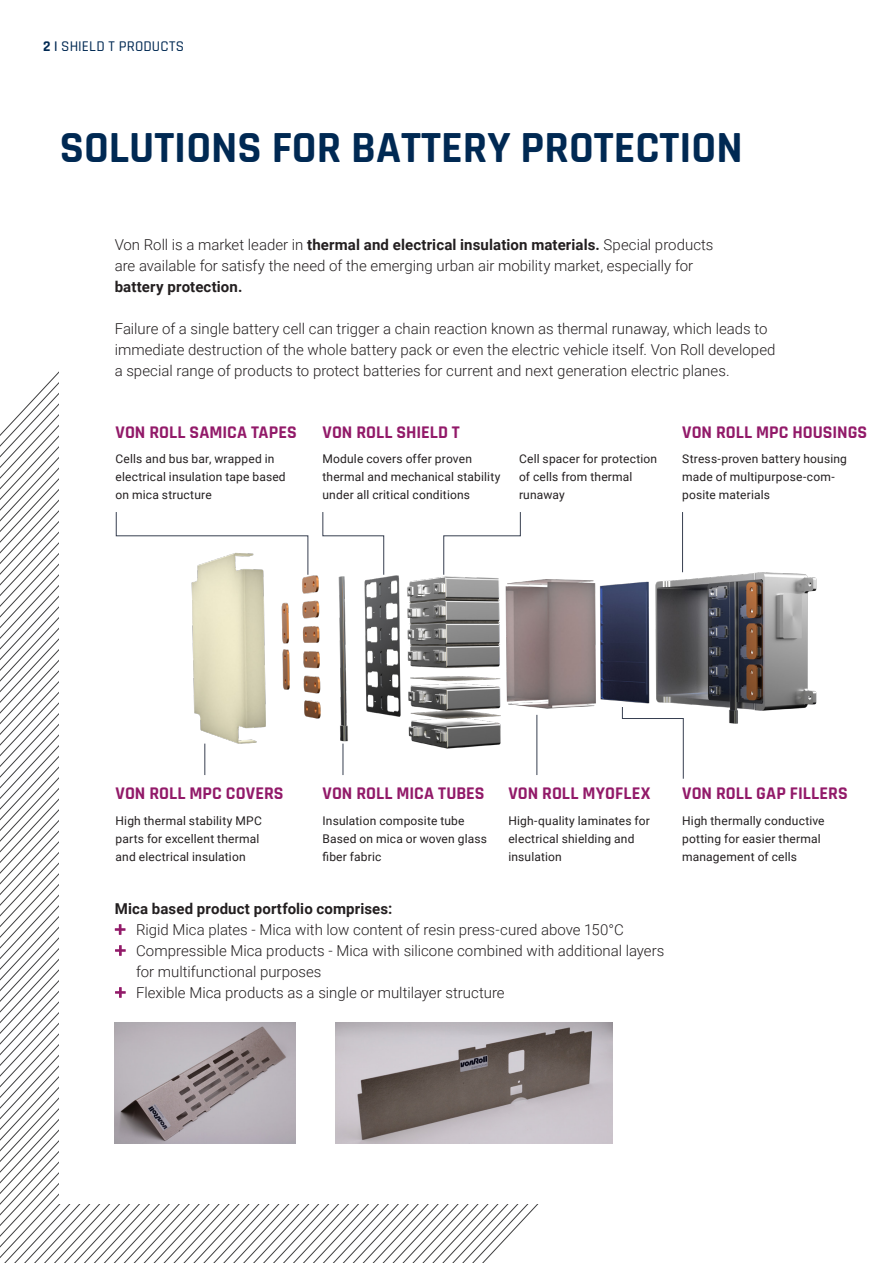
<style>
.page{position:relative;width:893px;height:1263px;background:#fff}
.page>*{position:absolute;margin:0;border:0;box-sizing:border-box;transform-origin:0 0}
._20_Titel_Light_20pt{font:700 45px "Rajdhani";color:#002953}
.t1{font:700 18px "Rajdhani";color:#921a69}
._00_Lauftext_Light_1{font:300 15px/21px "Roboto";color:#231f20}
._00_Lauftext_Light_1-2{font:700 15px "Roboto";letter-spacing:.01em;color:#231f20}
.t2{font:500 15px "Rajdhani";letter-spacing:.01em;color:#002953}
._00_Lauftext_Light_1-3{font:12px/18px "Roboto";letter-spacing:.015em;color:#231f20}
.s1{font-weight:700}
</style>
<div class="page">
<svg style="left:0;top:481px;width:539px;height:782px"></svg>
<svg style="left:0;top:371px;width:59px;height:110px"></svg>
<div style="left:60px;top:0;width:833px;height:1203px;background:#fff"></div>
<svg style="left:115px;top:945px;width:11px;height:11px"></svg>
<svg style="left:115px;top:987px;width:11px;height:11px"></svg>
<svg style="left:115px;top:924px;width:11px;height:11px"></svg>
<img style="left:191px;top:541px;width:626px;height:234px">
<hr style="left:204px;top:744px;width:1px;height:31px;background:#373f50">
<hr style="left:343px;top:744px;width:1px;height:31px;background:#373f50">
<hr style="left:536px;top:715px;width:1px;height:60px;background:#373f50">
<svg style="left:622px;top:706px;width:62px;height:73px"></svg>
<hr style="left:682px;top:512px;width:1px;height:60px;background:#373f50">
<svg style="left:443px;top:512px;width:78px;height:63px"></svg>
<svg style="left:322px;top:512px;width:62px;height:63px"></svg>
<svg style="left:115px;top:512px;width:194px;height:63px"></svg>
<img style="left:115px;top:1023px;width:180px;height:120px">
<img style="left:336px;top:1023px;width:276px;height:120px">
<p class="t2" style="left:43px;top:38px;width:142px"><span class="s1">2 |</span> SHIELD T PRODUCTS</p>
<p class="_20_Titel_Light_20pt" style="left:60px;top:120px;width:684px">SOLUTIONS FOR BATTERY PROTECTION</p>
<p class="_00_Lauftext_Light_1" style="left:115px;top:234px;width:600px">Von Roll is a market leader in <span class="s1">thermal and electrical insulation materials.</span> Special products are available for satisfy the need of the emerging urban air mobility market, especially for <span class="s1">battery protection.</span></p>
<p class="_00_Lauftext_Light_1" style="left:115px;top:318px;width:662px">Failure of a single battery cell can trigger a chain reaction known as thermal runaway, which leads to immediate destruction of the whole battery pack or even the electric vehicle itself. Von Roll developed a special range of products to protect batteries for current and next generation electric planes.</p>
<p class="t1" style="left:116px;top:421px;width:183px">VON ROLL SAMICA TAPES</p>
<p class="_00_Lauftext_Light_1-3" style="left:116px;top:450px;width:172px">Cells and bus bar, wrapped in electrical insulation tape based on mica structure</p>
<p class="t1" style="left:322px;top:421px;width:139px">VON ROLL SHIELD T</p>
<p class="t1" style="left:682px;top:421px;width:187px">VON ROLL MPC HOUSINGS</p>
<p class="_00_Lauftext_Light_1-3" style="left:322px;top:450px;width:180px">Module covers offer proven thermal and mechanical stability under all critical conditions</p>
<p class="_00_Lauftext_Light_1-3" style="left:682px;top:450px;width:166px">Stress-proven battery housing</p>
<p class="_00_Lauftext_Light_1-3" style="left:519px;top:450px;width:140px">Cell spacer for protection of cells from thermal runaway</p>
<p class="_00_Lauftext_Light_1-3" style="left:682px;top:468px;width:154px">made of multipurpose-com&shy;posite materials</p>
<p class="t1" style="left:116px;top:782px;width:170px">VON ROLL MPC COVERS</p>
<p class="t1" style="left:322px;top:782px;width:164px">VON ROLL MICA TUBES</p>
<p class="t1" style="left:508px;top:782px;width:144px">VON ROLL MYOFLEX</p>
<p class="t1" style="left:682px;top:782px;width:167px">VON ROLL GAP FILLERS</p>
<p class="_00_Lauftext_Light_1-3" style="left:116px;top:811px;width:148px">High thermal stability MPC parts for excellent thermal and electrical insulation</p>
<p class="_00_Lauftext_Light_1-3" style="left:322px;top:811px;width:144px">Insulation composite tube</p>
<p class="_00_Lauftext_Light_1-3" style="left:322px;top:829px;width:166px">Based on mica or woven glass fiber fabric</p>
<p class="_00_Lauftext_Light_1-3" style="left:508px;top:811px;width:143px">High-quality laminates for electrical shielding and insulation</p>
<p class="_00_Lauftext_Light_1-3" style="left:682px;top:811px;width:144px">High thermally conductive potting for easier thermal management of cells</p>
<p class="_00_Lauftext_Light_1-2" style="left:115px;top:898px;width:279px">Mica based product portfolio comprises:</p>
<p class="_00_Lauftext_Light_1" style="left:136px;top:918px;width:489px">Rigid Mica plates - Mica with low content of resin press-cured above 150°C</p>
<p class="_00_Lauftext_Light_1" style="left:136px;top:939px;width:530px">Compressible Mica products - Mica with silicone combined with additional layers for multifunctional purposes</p>
<p class="_00_Lauftext_Light_1" style="left:136px;top:981px;width:370px">Flexible Mica products as a single or multilayer structure</p>
</div>
